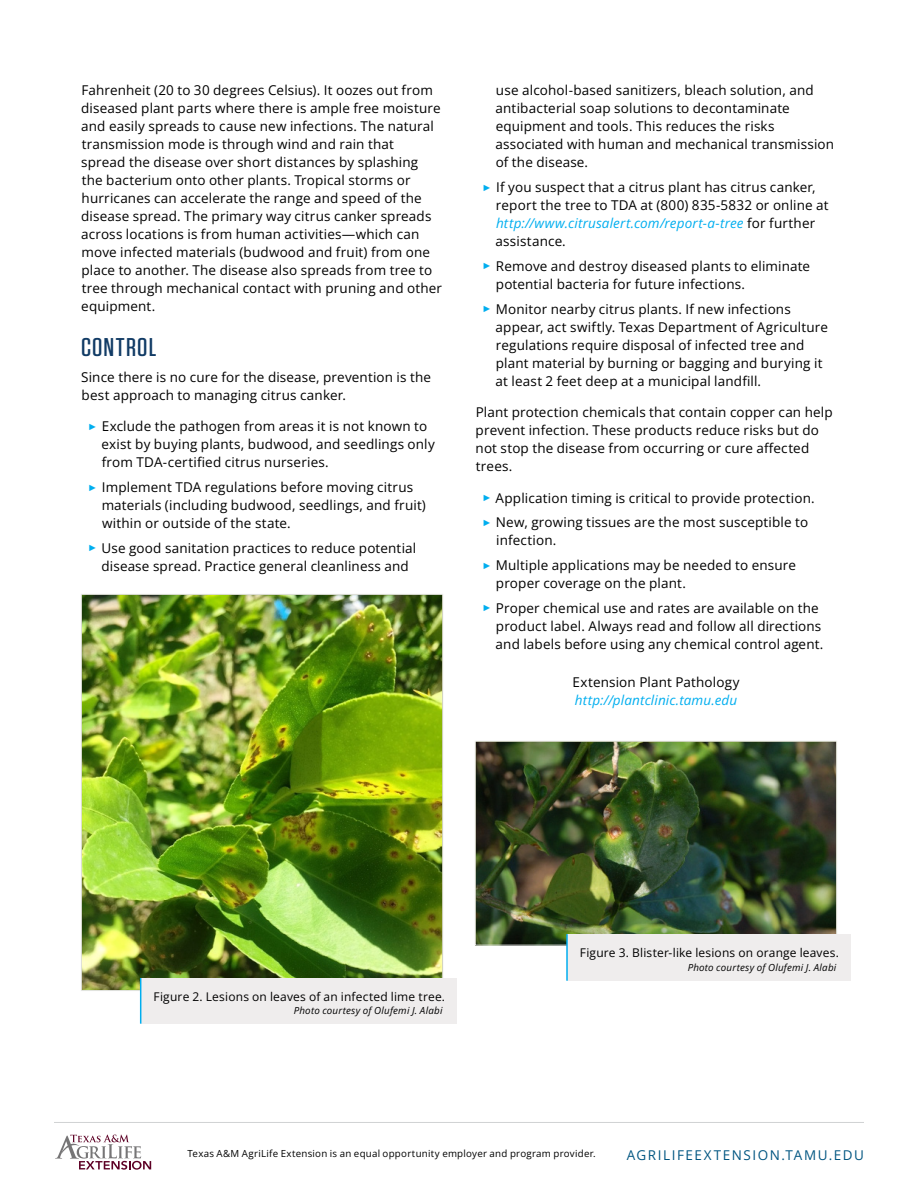
<style>
.page{position:relative;width:918px;height:1188px;background:#fff}
.page>*{position:absolute;margin:0;border:0;box-sizing:border-box;transform-origin:0 0}
.heading1{font:500 25.65px "Tungsten";letter-spacing:.04em;color:#113b65;scale:1.11 1}
.Bulleted_List_-_1_Co{font:13.5px/18px "Open Sans";letter-spacing:.01em;color:#000}
.Body{font:13.5px/18px "Open Sans";letter-spacing:.01em;color:#000}
.Body-2{font:italic 13.5px "Open Sans";letter-spacing:.01em;color:#00aeef}
.t1{font:13.5px "Open Sans";letter-spacing:.11em;color:#005581}
.Figure_Captions{font:12px "Open Sans";letter-spacing:.015em;color:#000}
.t2{font:9.75px "Open Sans";letter-spacing:.025em;color:#000}
.Figure_Captions-2{font:italic 9.75px "Open Sans";letter-spacing:.02em;color:#000}
.s1{font-family:"Arial";font-size:9px;color:#00aeef}
.s2{font-style:italic;color:#00aeef}
</style>
<div class="page">
<hr style="left:54px;top:1122px;width:810px;height:1px;background:#d1d3d4">
<svg style="left:55px;top:1135px;width:96px;height:35px"></svg>
<img style="left:83px;top:596px;width:358px;height:393px">
<div style="left:141px;top:978px;width:316px;height:46px;background:#efeded"></div>
<hr style="left:140px;top:978px;width:1px;height:46px;background:#00aeef">
<img style="left:477px;top:743px;width:358px;height:201px">
<div style="left:475px;top:741px;width:362px;height:205px;border:1px solid #e5e6e5"></div>
<div style="left:567px;top:934px;width:283px;height:47px;background:#efeded"></div>
<hr style="left:566px;top:934px;width:2px;height:47px;background:#00aeef">
<p class="Body" style="left:81px;top:81px;width:362px">Fahrenheit (20 to 30 degrees Celsius). It oozes out from diseased plant parts where there is ample free moisture and easily spreads to cause new infections. The natural transmission mode is through wind and rain that<br>spread the disease over short distances by splashing the bacterium onto other plants. Tropical storms or hurricanes can accelerate the range and speed of the disease spread. The primary way citrus canker spreads across locations is from human activities—which can move infected materials (budwood and fruit) from one place to another. The disease also spreads from tree to tree through mechanical contact with pruning and other equipment.</p>
<h1 class="heading1" style="left:81px;top:334px;width:69px">CONTROL</h1>
<p class="Body" style="left:81px;top:368px;width:351px">Since there is no cure for the disease, prevention is the best approach to managing citrus canker.</p>
<p class="Bulleted_List_-_1_Co" style="left:101px;top:417px;width:335px;text-indent:-13px"><span class="s1">►</span> Exclude the pathogen from areas it is not known to exist by buying plants, budwood, and seedlings only from TDA-certified citrus nurseries.</p>
<p class="Bulleted_List_-_1_Co" style="left:102px;top:478px;width:326px;text-indent:-13px"><span class="s1">►</span> Implement TDA regulations before moving citrus materials (including budwood, seedlings, and fruit) within or outside of the state.</p>
<p class="Bulleted_List_-_1_Co" style="left:88px;top:539px;width:329px;text-align:center"><span class="s1">►</span> Use good sanitation practices to reduce potential disease spread. Practice general cleanliness and</p>
<p class="Bulleted_List_-_1_Co" style="left:496px;top:81px;width:340px">use alcohol-based sanitizers, bleach solution, and antibacterial soap solutions to decontaminate equipment and tools. This reduces the risks associated with human and mechanical transmission of the disease.</p>
<p class="Bulleted_List_-_1_Co" style="left:496px;top:178px;width:335px;text-indent:-13px"><span class="s1">►</span> If you suspect that a citrus plant has citrus canker, report the tree to TDA at (800) 835-5832 or online at <span class="s2">http://www.citrusalert.com/report-a-tree</span> for further assistance.</p>
<p class="Bulleted_List_-_1_Co" style="left:496px;top:257px;width:316px;text-indent:-13px"><span class="s1">►</span> Remove and destroy diseased plants to eliminate potential bacteria for future infections.</p>
<p class="Bulleted_List_-_1_Co" style="left:496px;top:299px;width:334px;text-indent:-13px"><span class="s1">►</span> Monitor nearby citrus plants. If new infections appear, act swiftly. Texas Department of Agriculture regulations require disposal of infected tree and plant material by burning or bagging and burying it at least 2 feet deep at a municipal landfill.</p>
<p class="Body" style="left:476px;top:403px;width:359px">Plant protection chemicals that contain copper can help prevent infection. These products reduce risks but do not stop the disease from occurring or cure affected trees.</p>
<p class="Bulleted_List_-_1_Co" style="left:482px;top:488px;width:334px"><span class="s1">►</span> Application timing is critical to provide protection.</p>
<p class="Bulleted_List_-_1_Co" style="left:496px;top:513px;width:313px;text-indent:-14px"><span class="s1">►</span> New, growing tissues are the most susceptible to infection.</p>
<p class="Bulleted_List_-_1_Co" style="left:496px;top:556px;width:302px;text-indent:-13px"><span class="s1">►</span> Multiple applications may be needed to ensure proper coverage on the plant.</p>
<p class="Bulleted_List_-_1_Co" style="left:496px;top:599px;width:329px;text-indent:-13px"><span class="s1">►</span> Proper chemical use and rates are available on the product label. Always read and follow all directions and labels before using any chemical control agent.</p>
<p class="Body" style="left:573px;top:673px;width:169px">Extension Plant Pathology</p>
<p class="Body-2" style="left:575px;top:691px;width:164px">http://plantclinic.tamu.edu</p>
<p class="Figure_Captions" style="left:154px;top:988px;width:293px">Figure 2. Lesions on leaves of an infected lime tree.</p>
<p class="Figure_Captions-2" style="left:294px;top:1004px;width:150px">Photo courtesy of Olufemi J. Alabi</p>
<p class="Figure_Captions" style="left:580px;top:944px;width:261px">Figure 3. Blister-like lesions on orange leaves.</p>
<p class="Figure_Captions-2" style="left:688px;top:961px;width:150px">Photo courtesy of Olufemi J. Alabi</p>
<p class="t2" style="left:188px;top:1147px;width:410px">Texas A&amp;M AgriLife Extension is an equal opportunity employer and program provider.</p>
<p class="t1" style="left:627px;top:1146px;width:239px">AGRILIFEEXTENSION.TAMU.EDU</p>
</div>
